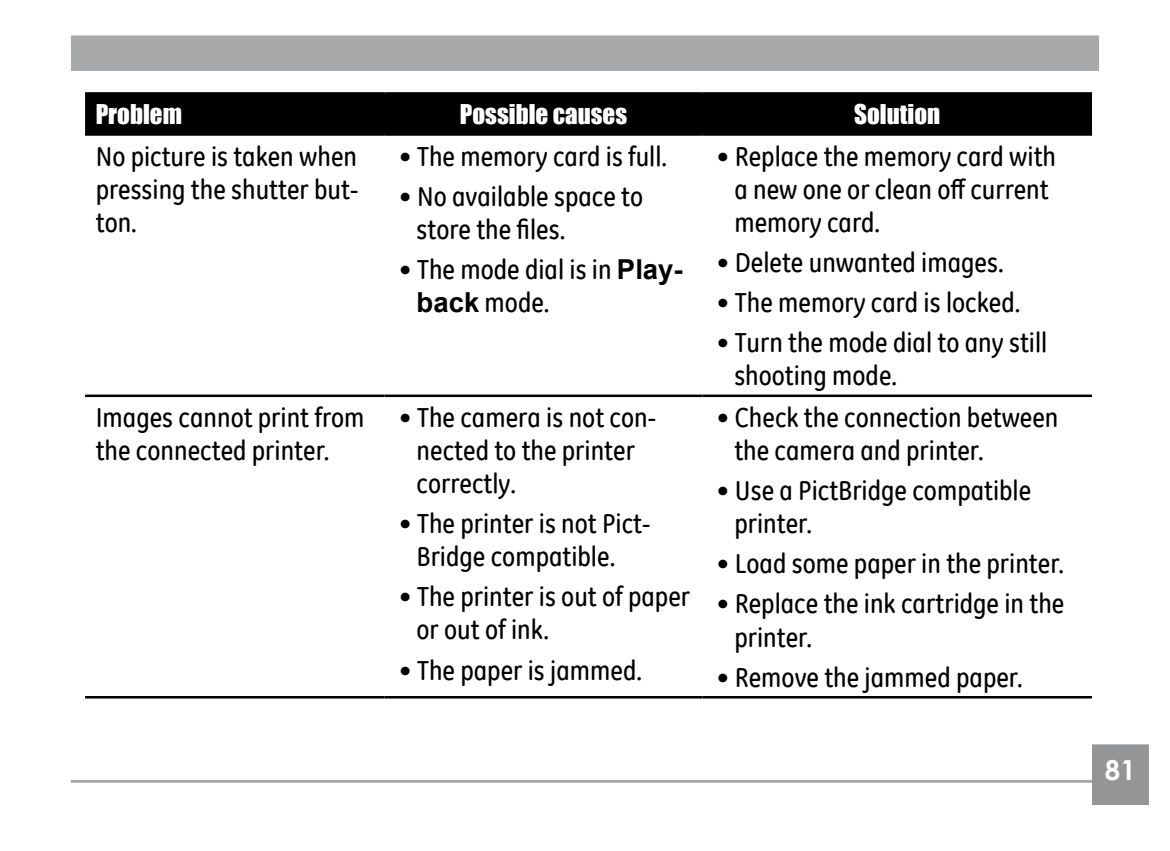
<style>
.page{position:relative;width:1170px;height:851px;background:#fff}
.page>*{position:absolute;margin:0;border:0;box-sizing:border-box;transform-origin:0 0}
.t1{font:condensed 27.5px/33px "GE Inspira Pitch";color:#000}
.t2{font:700 27.5px "Century Gothic";color:#fff}
.t3{font:25px "Impact";color:#fff}
.s1{font-family:"Arial";font-weight:700;font-stretch:normal}
</style>
<div class="page">
<div style="left:72px;top:37px;width:1025px;height:33px;background:#a7a9ab"></div>
<div style="left:71px;top:35px;width:1027px;height:36px;border:2px solid #a7a9ab"></div>
<hr style="left:71px;top:780px;width:1020px;height:2px;background:#a7a9ab">
<div style="left:1093px;top:745px;width:54px;height:58px;background:#939597"></div>
<div style="left:1091px;top:744px;width:57px;height:60px;border:2px solid #939597"></div>
<div style="left:85px;top:95px;width:1006px;height:38px;background:#000"></div>
<hr style="left:85px;top:92px;width:299px;height:3px;background:#000">
<hr style="left:384px;top:92px;width:318px;height:3px;background:#000">
<hr style="left:702px;top:92px;width:389px;height:3px;background:#000">
<hr style="left:85px;top:133px;width:299px;height:3px;background:#000">
<hr style="left:384px;top:133px;width:318px;height:3px;background:#000">
<hr style="left:702px;top:133px;width:389px;height:3px;background:#000">
<hr style="left:85px;top:394px;width:299px;height:3px;background:#000">
<hr style="left:384px;top:394px;width:318px;height:3px;background:#000">
<hr style="left:702px;top:394px;width:389px;height:3px;background:#000">
<hr style="left:85px;top:696px;width:299px;height:2px;background:#000">
<hr style="left:384px;top:696px;width:318px;height:2px;background:#000">
<hr style="left:702px;top:696px;width:389px;height:2px;background:#000">
<p class="t3" style="left:96px;top:95px;width:88px">Problem</p>
<p class="t3" style="left:460px;top:95px;width:169px">Possible causes</p>
<p class="t3" style="left:854px;top:95px;width:87px">Solution</p>
<p class="t1" style="left:96px;top:139px;width:264px;text-align:justify">No picture is taken when pressing the shutter but&shy;ton.</p>
<p class="t1" style="left:399px;top:139px;width:270px">• The memory card is full.</p>
<p class="t1" style="left:734px;top:139px;width:323px;text-indent:-18px">• Replace the memory card with a new one or clean off current memory card.</p>
<p class="t1" style="left:716px;top:245px;width:288px">• Delete unwanted images.</p>
<p class="t1" style="left:716px;top:285px;width:305px">• The memory card is locked.</p>
<p class="t1" style="left:734px;top:326px;width:314px;text-indent:-18px">• Turn the mode dial to any still shooting mode.</p>
<p class="t1" style="left:416px;top:179px;width:228px;text-indent:-18px">• No available space to store the files.</p>
<p class="t1" style="left:416px;top:252px;width:267px;text-indent:-18px">• The mode dial is in <span class="s1">Play&shy;back</span> mode.</p>
<p class="t1" style="left:96px;top:400px;width:270px">Images cannot print from the connected printer.</p>
<p class="t1" style="left:416px;top:400px;width:241px;text-indent:-18px">• The camera is not con&shy;nected to the printer correctly.</p>
<p class="t1" style="left:416px;top:507px;width:236px;text-indent:-18px">• The printer is not Pict-<br>Bridge compatible.</p>
<p class="t1" style="left:416px;top:580px;width:275px;text-indent:-18px">• The printer is out of paper or out of ink.</p>
<p class="t1" style="left:399px;top:653px;width:245px">• The paper is jammed.</p>
<p class="t1" style="left:734px;top:400px;width:325px;text-indent:-18px">• Check the connection between the camera and printer.</p>
<p class="t1" style="left:734px;top:474px;width:298px;text-indent:-18px">• Use a PictBridge compatible printer.</p>
<p class="t1" style="left:716px;top:547px;width:349px">• Load some paper in the printer.</p>
<p class="t1" style="left:734px;top:587px;width:331px;text-indent:-18px">• Replace the ink cartridge in the printer.</p>
<p class="t1" style="left:716px;top:660px;width:307px">• Remove the jammed paper.</p>
<p class="t2" style="left:1104px;top:749px;width:14px">81</p>
</div>
